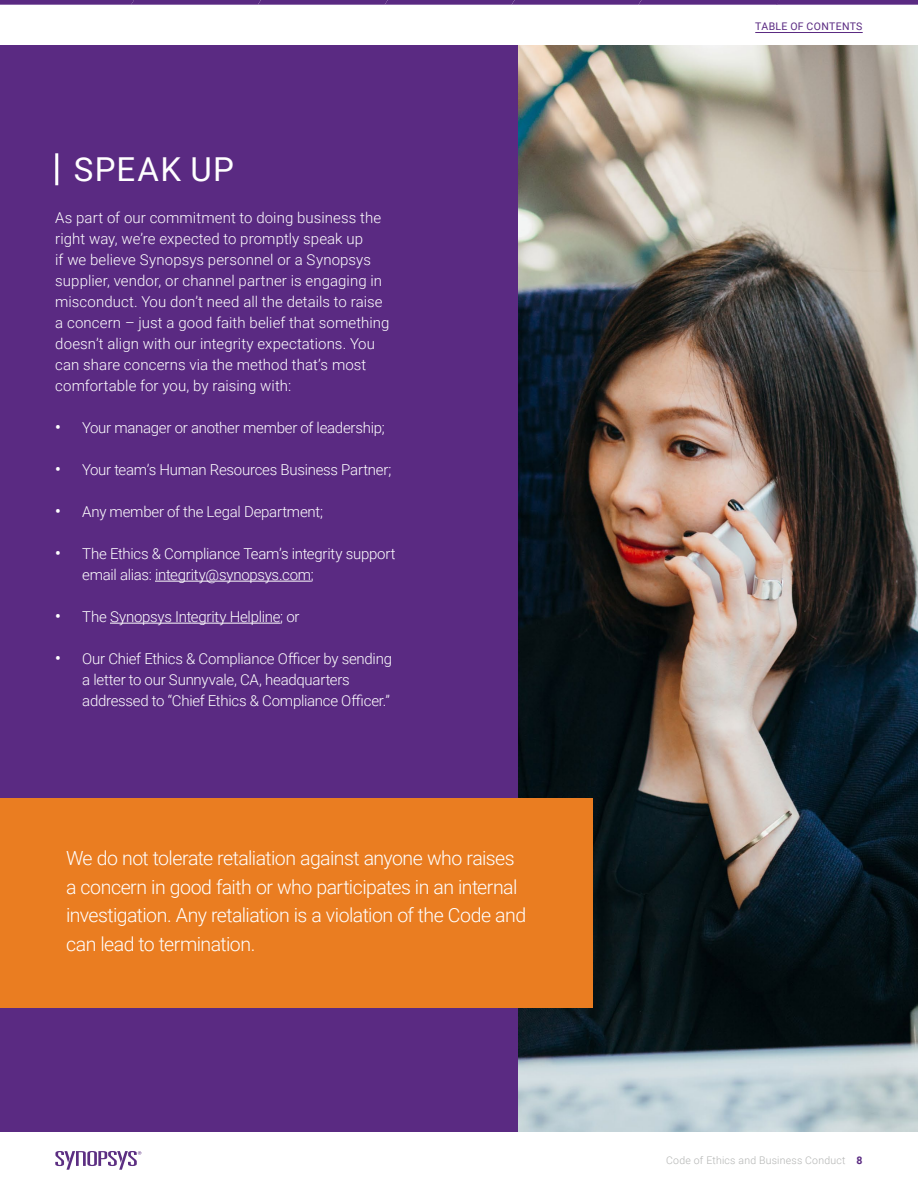
<style>
.page{position:relative;width:918px;height:1188px;background:#fff}
.page>*{position:absolute;margin:0;border:0;box-sizing:border-box;transform-origin:0 0}
.t1{font:33px "Roboto";letter-spacing:.04em;color:#fff}
.t2{font:300 19.5px/28.5px "Roboto";letter-spacing:-.03em;color:#fff}
.t3{font:300 15px/21px "Roboto";letter-spacing:-.005em;color:#fff}
.t4{font:300 10.5px "Roboto";letter-spacing:.02em;color:#b3b4b3}
.t5{font:10.5px "Roboto";letter-spacing:.035em;color:#5a2a82}
.s1{font-weight:500;font-size:16.5px}
.s2{font-weight:700;color:#5a2a82}
</style>
<div class="page">
<div style="left:0;top:44px;width:918px;height:1098px;background:#5a2a82"></div>
<img style="left:518px;top:44px;width:400px;height:1089px">
<hr style="left:155px;top:581px;width:156px;height:1px;background:#fff">
<hr style="left:110px;top:623px;width:170px;height:1px;background:#fff">
<div style="left:0;top:798px;width:592px;height:210px;background:#ea7d21"></div>
<hr style="left:55px;top:153px;width:3px;height:32px;background:#fff">
<div style="left:0;top:1133px;width:918px;height:55px;background:#fff"></div>
<svg style="left:55px;top:1151px;width:86px;height:19px"></svg>
<hr style="left:755px;top:32px;width:108px;height:1px;background:#5a2a82">
<svg style="left:0;top:0;width:918px;height:5px;background:#64378a"></svg>
<h1 class="t1" style="left:74px;top:146px;width:162px">SPEAK UP</h1>
<p class="t3" style="left:55px;top:207px;width:336px">As part of our commitment to doing business the right way, we’re expected to promptly speak up<br>if we believe Synopsys personnel or a Synopsys supplier, vendor, or channel partner is engaging in misconduct. You don’t need all the details to raise a concern – just a good faith belief that something doesn’t align with our integrity expectations. You can share concerns via the method that’s most comfortable for you, by raising with:</p>
<p class="t3" style="left:55px;top:417px;width:331px"><span class="s1">•</span> Your manager or another member of leadership;</p>
<p class="t3" style="left:55px;top:459px;width:338px"><span class="s1">•</span> Your team’s Human Resources Business Partner;</p>
<p class="t3" style="left:55px;top:501px;width:269px"><span class="s1">•</span> Any member of the Legal Department;</p>
<p class="t3" style="left:82px;top:543px;width:315px;text-indent:-27px"><span class="s1">•</span> The Ethics &amp; Compliance Team’s integrity support email alias: integrity@synopsys.com;</p>
<p class="t3" style="left:55px;top:606px;width:246px"><span class="s1">•</span> The Synopsys Integrity Helpline; or</p>
<p class="t3" style="left:82px;top:648px;width:311px;text-indent:-27px"><span class="s1">•</span> Our Chief Ethics &amp; Compliance Officer by sending a letter to our Sunnyvale, CA, headquarters addressed to “Chief Ethics &amp; Compliance Officer.”</p>
<h2 class="t2" style="left:66px;top:843px;width:462px">We do not tolerate retaliation against anyone who raises a concern in good faith or who participates in an internal investigation. Any retaliation is a violation of the Code and can lead to termination.</h2>
<p class="t5" style="left:755px;top:18px;width:109px">TABLE OF CONTENTS</p>
<p class="t4" style="left:666px;top:1153px;width:198px">Code of Ethics and Business Conduct <span class="s2">8</span></p>
</div>
